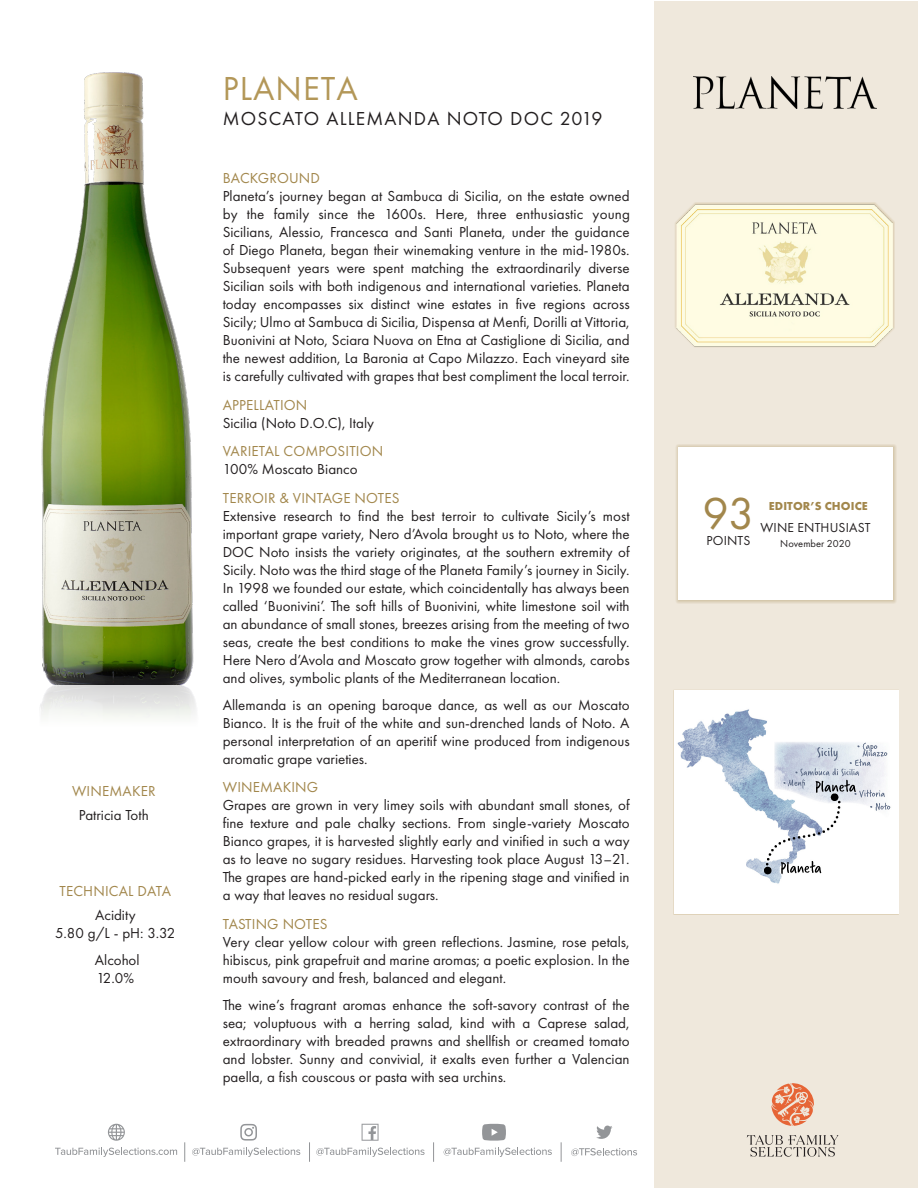
<style>
.page{position:relative;width:918px;height:1188px;background:#fff}
.page>*{position:absolute;margin:0;border:0;box-sizing:border-box;transform-origin:0 0}
.t1{font:46.5px "Futura PT";color:#a2874c}
._2_Producer_Name{font:34.5px "Futura PT";letter-spacing:.03em;color:#b39758}
._3_Wine_Name___Vint{font:19.5px "Futura PT";letter-spacing:.06em;color:#231f20}
._5_Body_Text{font:15px/18px "Futura PT";color:#231f20;text-align:justify}
._4_Para_Header{font:15px "Futura PT";letter-spacing:.01em;color:#a2874c}
.Winemkr___Tech_body{font:15px/18px "Futura PT";color:#231f20;text-align:center}
.Winemkr___Tech_head{font:15px "Futura PT";letter-spacing:.01em;color:#a2874c}
.t2{font:13.5px "Futura PT";letter-spacing:.01em;color:#231f20}
.t3{font:700 12px "Futura PT";letter-spacing:.01em;color:#a2874c}
.t4{font:10.5px "Futura PT";color:#231f20}
</style>
<div class="page">
<div style="left:654px;top:1px;width:263px;height:1186px;background:#efe8dc"></div>
<div style="left:675px;top:202px;width:220px;height:146px;background:#b39758;opacity:.65"></div>
<img style="left:677px;top:204px;width:216px;height:142px">
<img style="left:41px;top:72px;width:153px;height:612px">
<img style="left:40px;top:684px;width:156px;height:34px">
<div style="left:674px;top:689px;width:225px;height:226px;background:#fff"></div>
<img style="left:677px;top:709px;width:214px;height:175px">
<img style="left:693px;top:77px;width:183px;height:32px">
<svg style="left:571px;top:1148px;width:66px;height:8px"></svg>
<svg style="left:55px;top:1148px;width:122px;height:9px"></svg>
<svg style="left:192px;top:1148px;width:108px;height:9px"></svg>
<svg style="left:316px;top:1148px;width:109px;height:9px"></svg>
<svg style="left:444px;top:1148px;width:108px;height:9px"></svg>
<svg style="left:561px;top:1142px;width:1px;height:20px"></svg>
<svg style="left:309px;top:1142px;width:1px;height:20px"></svg>
<svg style="left:184px;top:1142px;width:1px;height:20px"></svg>
<svg style="left:362px;top:1124px;width:17px;height:17px"></svg>
<svg style="left:240px;top:1124px;width:17px;height:17px"></svg>
<svg style="left:433px;top:1142px;width:1px;height:20px"></svg>
<svg style="left:596px;top:1126px;width:17px;height:13px"></svg>
<svg style="left:108px;top:1124px;width:17px;height:17px"></svg>
<svg style="left:482px;top:1124px;width:24px;height:17px"></svg>
<svg style="left:747px;top:1135px;width:92px;height:22px"></svg>
<svg style="left:771px;top:1083px;width:43px;height:43px"></svg>
<div style="left:675px;top:444px;width:221px;height:160px;background:#a2874c;opacity:.65"></div>
<div style="left:678px;top:447px;width:215px;height:153px;background:#fff"></div>
<p class="Winemkr___Tech_head" style="left:72px;top:782px;width:85px">WINEMAKER</p>
<p class="Winemkr___Tech_body" style="left:79px;top:806px;width:71px">Patricia Toth</p>
<p class="Winemkr___Tech_head" style="left:60px;top:882px;width:113px">TECHNICAL DATA</p>
<p class="Winemkr___Tech_body" style="left:55px;top:906px;width:122px">Acidity<br>5.80 g/L - pH: 3.32</p>
<p class="Winemkr___Tech_body" style="left:95px;top:951px;width:46px;text-align:left">Alcohol<br>12.0%</p>
<p class="_2_Producer_Name" style="left:223px;top:68px;width:136px">PLANETA</p>
<p class="_3_Wine_Name___Vint" style="left:223px;top:107px;width:381px">MOSCATO ALLEMANDA NOTO DOC 2019</p>
<p class="_4_Para_Header" style="left:223px;top:169px;width:99px">BACKGROUND</p>
<p class="_5_Body_Text" style="left:223px;top:187px;width:409px">Planeta’s journey began at Sambuca di Sicilia, on the estate owned by the family since the 1600s. Here, three enthusiastic young Sicilians, Alessio, Francesca and Santi Planeta, under the guidance of Diego Planeta, began their winemaking venture in the mid-1980s.<br>Subsequent years were spent matching the extraordinarily diverse Sicilian soils with both indigenous and international varieties. Planeta today encompasses six distinct wine estates in five regions across Sicily; Ulmo at Sambuca di Sicilia, Dispensa at Menfi, Dorilli at Vittoria, Buonivini at Noto, Sciara Nuova on Etna at Castiglione di Sicilia, and the newest addition, La Baronia at Capo Milazzo. Each vineyard site is carefully cultivated with grapes that best compliment the local terroir.</p>
<p class="_4_Para_Header" style="left:223px;top:396px;width:86px">APPELLATION</p>
<p class="_5_Body_Text" style="left:223px;top:414px;width:153px">Sicilia (Noto D.O.C), Italy</p>
<p class="_4_Para_Header" style="left:223px;top:442px;width:162px">VARIETAL COMPOSITION</p>
<p class="_5_Body_Text" style="left:223px;top:460px;width:136px">100% Moscato Bianco</p>
<p class="_4_Para_Header" style="left:223px;top:489px;width:178px">TERROIR &amp; VINTAGE NOTES</p>
<p class="_5_Body_Text" style="left:223px;top:507px;width:408px">Extensive research to find the best terroir to cultivate Sicily’s most important grape variety, Nero d’Avola brought us to Noto, where the DOC Noto insists the variety originates, at the southern extremity of Sicily. Noto was the third stage of the Planeta Family’s journey in Sicily.<br>In 1998 we founded our estate, which coincidentally has always been called ‘Buonivini’. The soft hills of Buonivini, white limestone soil with an abundance of small stones, breezes arising from the meeting of two seas, create the best conditions to make the vines grow successfully.<br>Here Nero d’Avola and Moscato grow together with almonds, carobs and olives, symbolic plants of the Mediterranean location.</p>
<p class="_5_Body_Text" style="left:223px;top:696px;width:408px">Allemanda is an opening baroque dance, as well as our Moscato Bianco. It is the fruit of the white and sun-drenched lands of Noto. A personal interpretation of an aperitif wine produced from indigenous aromatic grape varieties.</p>
<p class="_4_Para_Header" style="left:223px;top:778px;width:97px">WINEMAKING</p>
<p class="_5_Body_Text" style="left:223px;top:796px;width:408px">Grapes are grown in very limey soils with abundant small stones, of fine texture and pale chalky sections. From single-variety Moscato Bianco grapes, it is harvested slightly early and vinified in such a way as to leave no sugary residues. Harvesting took place August 13–21.<br>The grapes are hand-picked early in the ripening stage and vinified in a way that leaves no residual sugars.</p>
<p class="_4_Para_Header" style="left:223px;top:915px;width:106px">TASTING NOTES</p>
<p class="_5_Body_Text" style="left:223px;top:933px;width:408px">Very clear yellow colour with green reflections. Jasmine, rose petals, hibiscus, pink grapefruit and marine aromas; a poetic explosion. In the mouth savoury and fresh, balanced and elegant.</p>
<p class="_5_Body_Text" style="left:223px;top:996px;width:408px">The wine’s fragrant aromas enhance the soft-savory contrast of the sea; voluptuous with a herring salad, kind with a Caprese salad, extraordinary with breaded prawns and shellfish or creamed tomato and lobster. Sunny and convivial, it exalts even further a Valencian paella, a fish couscous or pasta with sea urchins.</p>
<p class="t1" style="left:703px;top:486px;width:53px">93</p>
<p class="t2" style="left:707px;top:533px;width:45px">POINTS</p>
<p class="t3" style="left:769px;top:499px;width:100px">EDITOR’S CHOICE</p>
<p class="t2" style="left:761px;top:520px;width:112px">WINE ENTHUSIAST</p>
<p class="t4" style="left:780px;top:537px;width:72px">November 2020</p>
</div>
